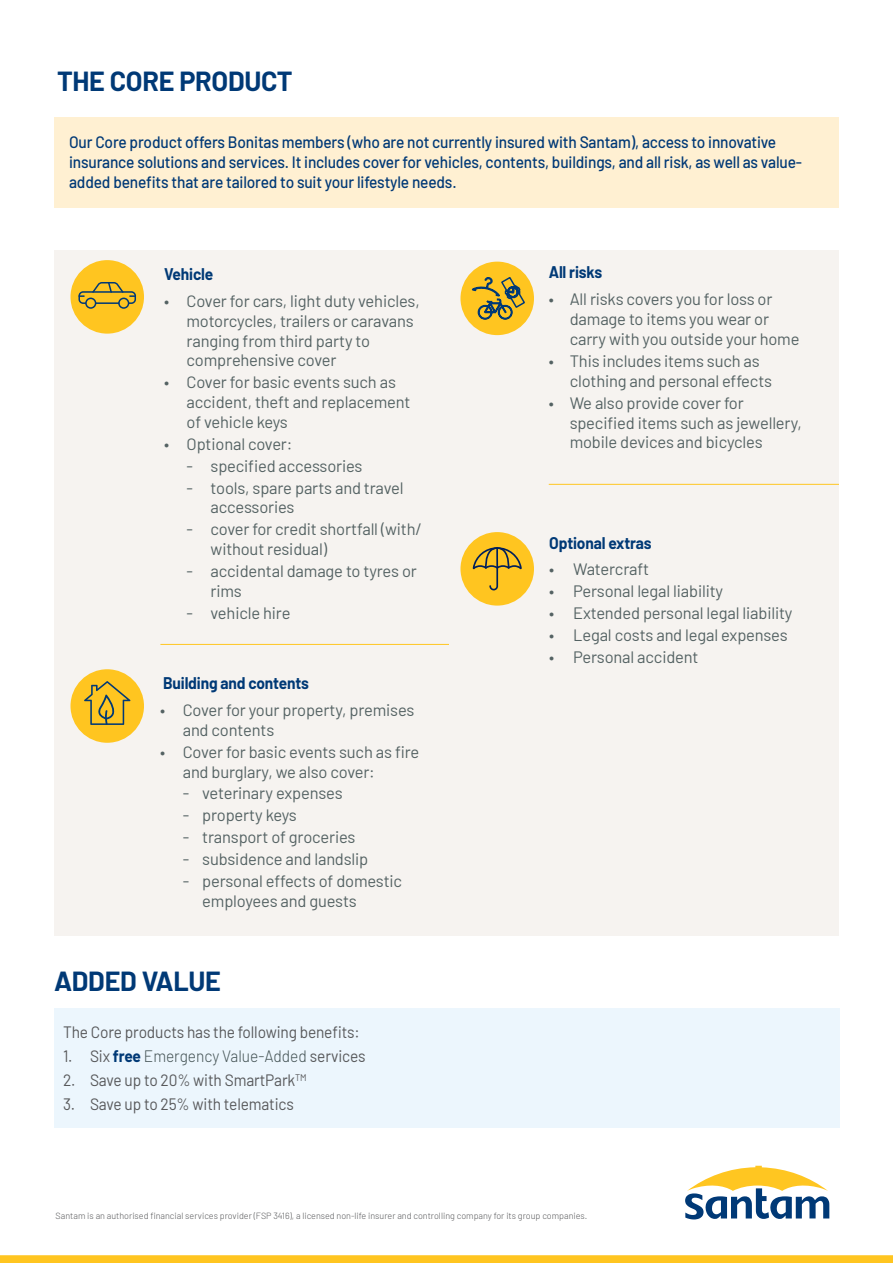
<style>
.page{position:relative;width:893px;height:1263px;background:#fff}
.page>*{position:absolute;margin:0;border:0;box-sizing:border-box;transform-origin:0 0}
.t1{font:700 27px "Barlow";letter-spacing:-.01em;color:#003976}
.t2{font:16.5px/19.8px "Barlow";letter-spacing:-.01em;color:#546263}
.t3{font:500 16.5px/19.8px "Barlow";letter-spacing:-.01em;color:#003976;scale:.94 1}
.t4{font:16.5px "Barlow";letter-spacing:-.01em;color:#58595b;scale:.94 1}
.t5{font:700 16.5px "Barlow";letter-spacing:-.01em;color:#003976;scale:.94 1}
.t6{font:300 16.5px "Barlow";color:#435253;scale:.94 1}
.t7{font:300 9px "Barlow";color:#58595b}
.s1{font-weight:400;color:#58595b}
.s2{font-weight:700;color:#003976}
</style>
<div class="page">
<svg style="left:0;top:1255px;width:893px;height:8px;background:#ffc626"></svg>
<svg style="left:685px;top:1166px;width:144px;height:53px"></svg>
<div style="left:55px;top:250px;width:784px;height:686px;background:#f6f3f0"></div>
<div style="left:54px;top:1008px;width:785px;height:119px;background:#ecf6fd"></div>
<div style="left:54px;top:118px;width:784px;height:90px;background:#fff0d2"></div>
<div style="left:70px;top:669px;width:74px;height:74px;background:#ffc520;border-radius:50%"></div>
<svg style="left:84px;top:681px;width:46px;height:44px"></svg>
<div style="left:460px;top:262px;width:74px;height:73px;background:#ffc520;border-radius:50%"></div>
<svg style="left:469px;top:272px;width:57px;height:48px"></svg>
<div style="left:460px;top:532px;width:74px;height:74px;background:#ffc520;border-radius:50%"></div>
<div style="left:70px;top:260px;width:74px;height:74px;background:#ffc520;border-radius:50%"></div>
<svg style="left:78px;top:282px;width:58px;height:27px"></svg>
<hr style="left:549px;top:484px;width:290px;height:1px;background:#ffc621">
<hr style="left:160px;top:644px;width:289px;height:1px;background:#ffc621">
<svg style="left:473px;top:547px;width:49px;height:43px"></svg>
<h1 class="t1" style="left:57px;top:61px;width:237px">THE CORE PRODUCT</h1>
<p class="t3" style="left:69px;top:131px;width:781px">Our Core product offers Bonitas members (who are not currently insured with Santam), access to innovative insurance solutions and services. It includes cover for vehicles, contents, buildings, and all risk, as well as value&shy;added benefits that are tailored to suit your lifestyle needs.</p>
<p class="t5" style="left:164px;top:261px;width:54px">Vehicle</p>
<p class="t2" style="left:187px;top:290px;width:235px;text-indent:-22px">• Cover for cars, light duty vehicles, motorcycles, trailers or caravans ranging from third party to comprehensive cover</p>
<p class="t2" style="left:187px;top:371px;width:225px;text-indent:-22px">• Cover for basic events such as accident, theft and replacement of vehicle keys</p>
<p class="t2" style="left:164px;top:433px;width:130px">• Optional cover:</p>
<p class="t2" style="left:187px;top:455px;width:177px">- specified accessories</p>
<p class="t2" style="left:211px;top:476px;width:194px;text-indent:-24px">- tools, spare parts and travel accessories</p>
<p class="t2" style="left:211px;top:518px;width:213px;text-indent:-24px">- cover for credit shortfall (with/ without residual)</p>
<p class="t2" style="left:211px;top:560px;width:208px;text-indent:-24px">- accidental damage to tyres or rims</p>
<p class="t2" style="left:187px;top:602px;width:105px">- vehicle hire</p>
<p class="t5" style="left:163px;top:670px;width:157px">Building and contents</p>
<p class="t2" style="left:183px;top:699px;width:233px;text-indent:-22px">• Cover for your property, premises and contents</p>
<p class="t2" style="left:183px;top:740px;width:238px;text-indent:-22px">• Cover for basic events such as fire and burglary, we also cover:</p>
<p class="t2" style="left:183px;top:782px;width:161px">- veterinary expenses</p>
<p class="t2" style="left:183px;top:804px;width:116px">- property keys</p>
<p class="t2" style="left:183px;top:826px;width:174px">- transport of groceries</p>
<p class="t2" style="left:183px;top:848px;width:187px">- subsidence and landslip</p>
<p class="t2" style="left:202px;top:870px;width:201px;text-indent:-20px">- personal effects of domestic employees and guests</p>
<h1 class="t1" style="left:54px;top:961px;width:169px">ADDED VALUE</h1>
<p class="t4" style="left:63px;top:1019px;width:317px">The Core products has the following benefits:</p>
<p class="t6" style="left:63px;top:1044px;width:323px"><span class="s1">1. Six</span> <span class="s2">free</span> Emergency Value-Added <span class="s1">services</span></p>
<p class="t4" style="left:63px;top:1068px;width:261px">2. Save up to 20% with SmartPark<sup>TM</sup></p>
<p class="t4" style="left:63px;top:1092px;width:247px">3. Save up to 25% with telematics</p>
<p class="t5" style="left:549px;top:260px;width:58px">All risks</p>
<p class="t2" style="left:570px;top:288px;width:231px;text-indent:-21px">• All risks covers you for loss or damage to items you wear or carry with you outside your home</p>
<p class="t2" style="left:570px;top:350px;width:204px;text-indent:-21px">• This includes items such as clothing and personal effects</p>
<p class="t2" style="left:570px;top:392px;width:234px;text-indent:-21px">• We also provide cover for specified items such as jewellery, mobile devices and bicycles</p>
<p class="t5" style="left:549px;top:531px;width:111px">Optional extras</p>
<p class="t2" style="left:549px;top:558px;width:101px">• Watercraft</p>
<p class="t2" style="left:549px;top:580px;width:175px">• Personal legal liability</p>
<p class="t2" style="left:549px;top:601px;width:245px">• Extended personal legal liability</p>
<p class="t2" style="left:549px;top:623px;width:240px">• Legal costs and legal expenses</p>
<p class="t2" style="left:549px;top:645px;width:151px">• Personal accident</p>
<p class="t7" style="left:56px;top:1210px;width:533px">Santam is an authorised financial services provider (FSP 3416), a licensed non-life insurer and controlling company for its group companies.</p>
</div>
